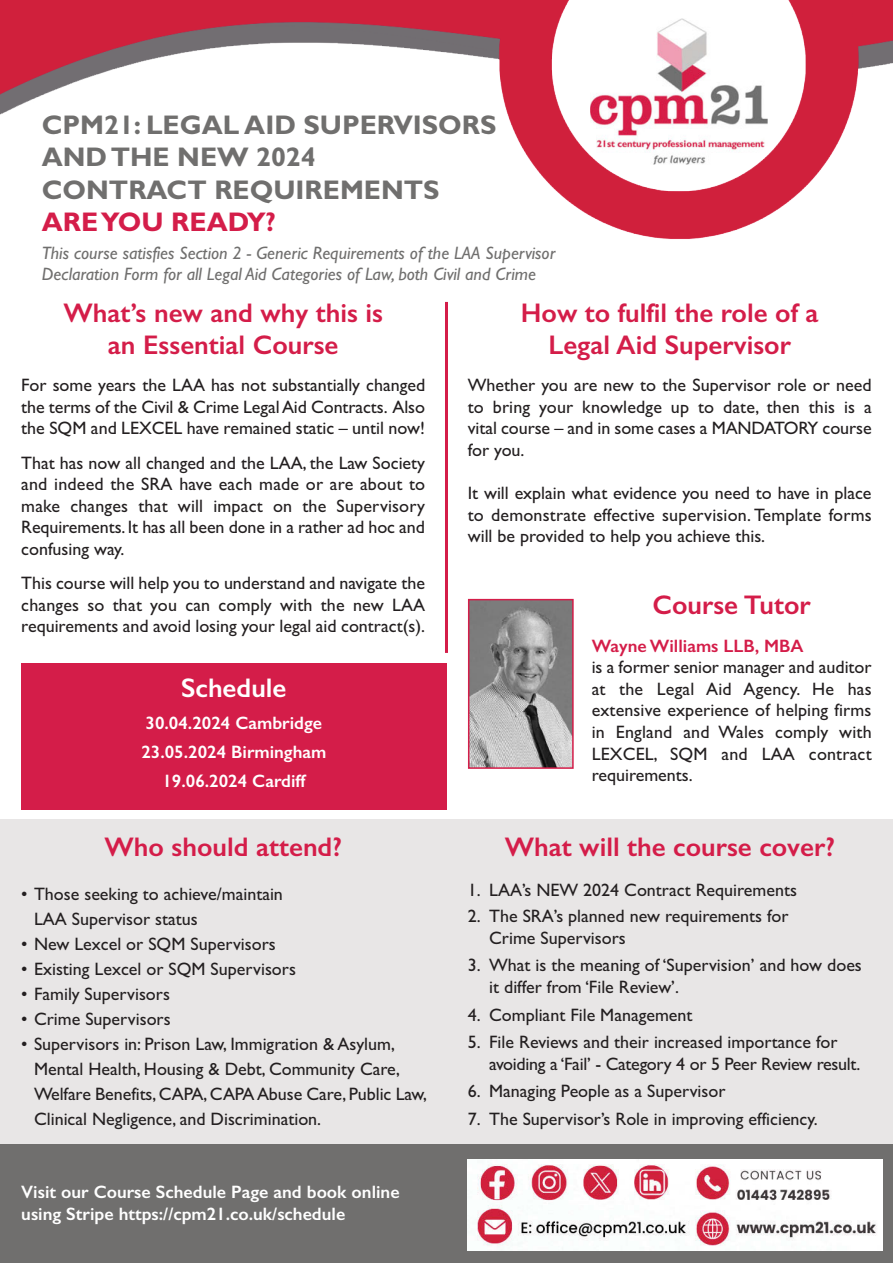
<style>
.page{position:relative;width:893px;height:1263px;background:#fff}
.page>*{position:absolute;margin:0;border:0;box-sizing:border-box;transform-origin:0 0}
.t1{font:600 27px/32.4px "Gill Sans";color:#d41d49;text-align:center}
.t2{font:700 27px/32.4px "Gill Sans";color:#706f6e}
.t3{font:700 27px "Gill Sans";color:#d41d49}
.t4{font:600 27px "Gill Sans";color:#fff}
.t5{font:18px/21.6px "Gill Sans";color:#231f20;text-align:justify}
.t6{font:600 18px/29.1px "Gill Sans";color:#fff;text-align:center}
.t7{font:italic 18px/21.6px "Gill Sans";color:#706f6e}
.t8{font:600 18px "Gill Sans";color:#d41d49}
</style>
<div class="page">
<div style="left:0;top:819px;width:893px;height:444px;background:#e8e6e6"></div>
<div style="left:0;top:1144px;width:893px;height:119px;background:#706f6e"></div>
<img style="left:0;top:0;width:893px;height:239px">
<img style="left:590px;top:18px;width:178px;height:146px">
<hr style="left:445px;top:302px;width:3px;height:351px;background:#d41d49">
<img style="left:471px;top:602px;width:100px;height:164px">
<div style="left:468px;top:599px;width:106px;height:170px;border:2px solid #d41d49"></div>
<div style="left:21px;top:663px;width:425px;height:147px;background:#d41d49"></div>
<img style="left:468px;top:1160px;width:414px;height:91px">
<h1 class="t2" style="left:42px;top:108px;width:456px">CPM21: LEGAL AID SUPERVISORS<br>AND THE NEW 2024<br>CONTRACT REQUIREMENTS</h1>
<h1 class="t3" style="left:42px;top:206px;width:236px">ARE YOU READY?</h1>
<p class="t7" style="left:42px;top:242px;width:515px">This course satisfies Section 2 - Generic Requirements of the LAA Supervisor<br>Declaration Form for all Legal Aid Categories of Law, both Civil and Crime</p>
<h1 class="t1" style="left:63px;top:296px;width:321px">What’s new and why this is an Essential Course</h1>
<p class="t5" style="left:21px;top:374px;width:405px">For some years the LAA has not substantially changed the terms of the Civil &amp; Crime Legal Aid Contracts. Also the SQM and LEXCEL have remained static – until now!</p>
<p class="t5" style="left:21px;top:452px;width:405px">That has now all changed and the LAA, the Law Society and indeed the SRA have each made or are about to make changes that will impact on the Supervisory Requirements. It has all been done in a rather ad hoc and confusing way.</p>
<p class="t5" style="left:21px;top:572px;width:405px">This course will help you to understand and navigate the changes so that you can comply with the new LAA requirements and avoid losing your legal aid contract(s).</p>
<h1 class="t1" style="left:521px;top:296px;width:299px">How to fulfil the role of a<br>Legal Aid Supervisor</h1>
<p class="t5" style="left:468px;top:374px;width:405px">Whether you are new to the Supervisor role or need to bring your knowledge up to date, then this is a vital course – and in some cases a MANDATORY course for you.</p>
<p class="t5" style="left:468px;top:482px;width:405px">It will explain what evidence you need to have in place to demonstrate effective supervision. Template forms will be provided to help you achieve this.</p>
<h1 class="t1" style="left:652px;top:589px;width:160px">Course Tutor</h1>
<p class="t8" style="left:592px;top:635px;width:213px">Wayne Williams LLB, MBA</p>
<p class="t5" style="left:592px;top:656px;width:282px">is a former senior manager and auditor at the Legal Aid Agency. He has extensive experience of helping firms in England and Wales comply with LEXCEL, SQM and LAA contract requirements.</p>
<h1 class="t4" style="left:181px;top:672px;width:107px">Schedule</h1>
<p class="t6" style="left:141px;top:708px;width:187px">30.04.2024 Cambridge<br>23.05.2024 Birmingham<br>19.06.2024 Cardiff</p>
<h1 class="t1" style="left:105px;top:830px;width:239px">Who should attend?</h1>
<p class="t5" style="left:34px;top:881px;width:250px;line-height:25px;text-indent:-13px">• Those seeking to achieve/maintain<br>LAA Supervisor status</p>
<p class="t5" style="left:21px;top:933px;width:256px">• New Lexcel or SQM Supervisors</p>
<p class="t5" style="left:21px;top:958px;width:276px">• Existing Lexcel or SQM Supervisors</p>
<p class="t5" style="left:21px;top:983px;width:150px">• Family Supervisors</p>
<p class="t5" style="left:21px;top:1008px;width:151px">• Crime Supervisors</p>
<p class="t5" style="left:34px;top:1031px;width:395px;line-height:25px;text-align:left;text-indent:-13px">• Supervisors in: Prison Law, Immigration &amp; Asylum, Mental Health, Housing &amp; Debt, Community Care, Welfare Benefits, CAPA, CAPA Abuse Care, Public Law, Clinical Negligence, and Discrimination.</p>
<p class="t6" style="left:21px;top:1181px;width:380px;line-height:21.6px;text-align:left">Visit our Course Schedule Page and book online using Stripe https://cpm21.co.uk/schedule</p>
<h1 class="t1" style="left:505px;top:830px;width:332px">What will the course cover?</h1>
<p class="t5" style="left:468px;top:879px;width:330px">1. LAA’s NEW 2024 Contract Requirements</p>
<p class="t5" style="left:489px;top:905px;width:301px;text-indent:-21px">2. The SRA’s planned new requirements for<br>Crime Supervisors</p>
<p class="t5" style="left:489px;top:954px;width:374px;text-indent:-21px">3. What is the meaning of ‘Supervision’ and how does it differ from ‘File Review’.</p>
<p class="t5" style="left:468px;top:1003px;width:226px">4. Compliant File Management</p>
<p class="t5" style="left:489px;top:1031px;width:373px;text-indent:-21px">5. File Reviews and their increased importance for avoiding a ‘Fail’ - Category 4 or 5 Peer Review result.</p>
<p class="t5" style="left:468px;top:1080px;width:259px">6. Managing People as a Supervisor</p>
<p class="t5" style="left:468px;top:1108px;width:351px">7. The Supervisor’s Role in improving efficiency.</p>
</div>
